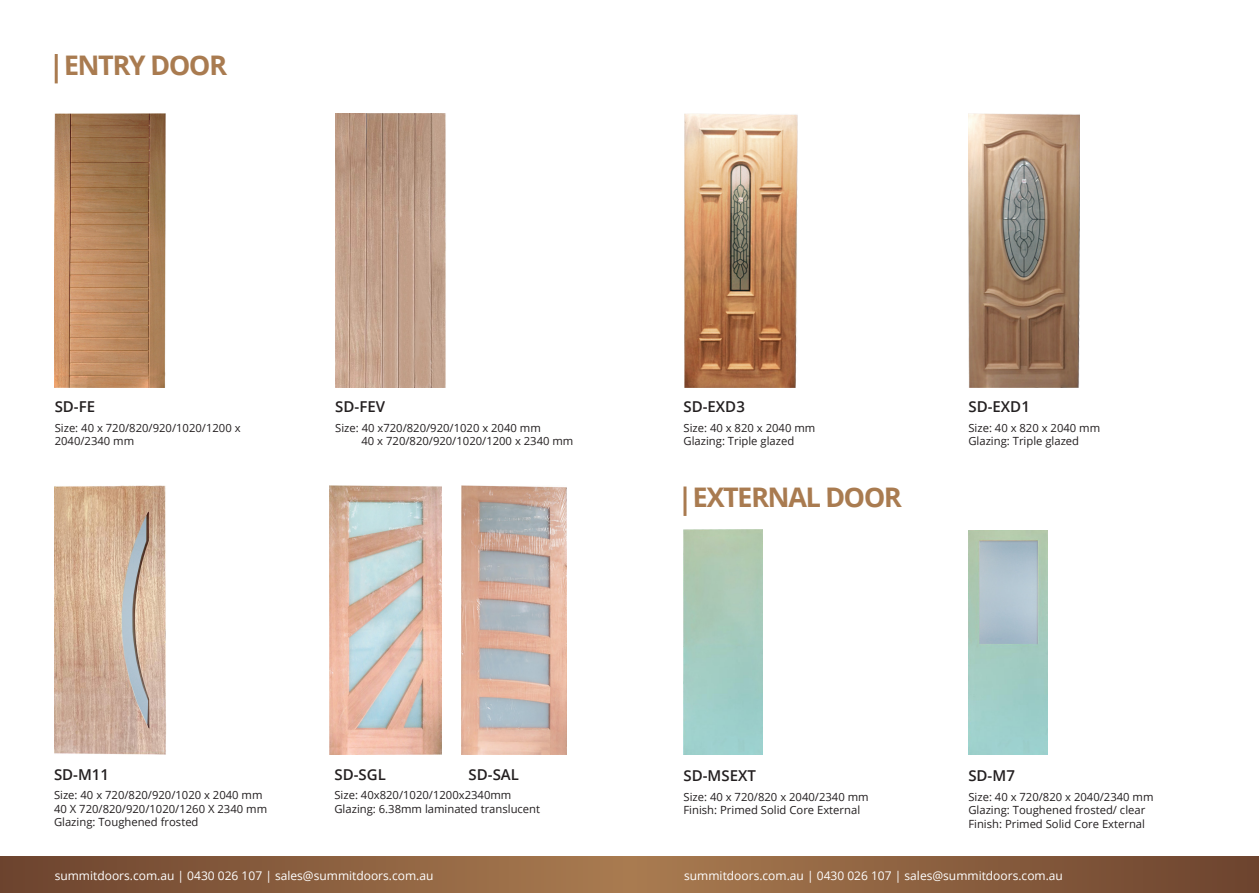
<style>
.page{position:relative;width:1259px;height:893px;background:#fff}
.page>*{position:absolute;margin:0;border:0;box-sizing:border-box;transform-origin:0 0}
.t1{font:700 27px "Open Sans";letter-spacing:-.05em;color:#a97b50}
.t2{font:600 15px "Open Sans";color:#231f20}
.t3{font:12px "Open Sans";color:#fff}
.t4{font:11.25px/13.5px "Open Sans";color:#231f20}
</style>
<div class="page">
<div style="left:0;top:857px;width:629px;height:36px;background:linear-gradient(to right,#6c432e,#a97b50)"></div>
<div style="left:629px;top:857px;width:629px;height:36px;background:linear-gradient(to right,#a97b50,#6d432e)"></div>
<hr style="left:55px;top:54px;width:3px;height:29px;background:#a97b50">
<img style="left:968px;top:113px;width:111px;height:274px">
<img style="left:335px;top:113px;width:111px;height:274px">
<img style="left:55px;top:113px;width:111px;height:274px">
<img style="left:684px;top:113px;width:113px;height:274px">
<img style="left:54px;top:485px;width:112px;height:270px">
<img style="left:330px;top:485px;width:112px;height:270px">
<img style="left:461px;top:485px;width:105px;height:270px">
<hr style="left:683px;top:486px;width:3px;height:30px;background:#a97b50">
<img style="left:683px;top:530px;width:79px;height:225px">
<img style="left:968px;top:530px;width:80px;height:225px">
<p class="t1" style="left:64px;top:46px;width:165px">ENTRY DOOR</p>
<p class="t2" style="left:55px;top:397px;width:42px">SD-FE</p>
<p class="t4" style="left:55px;top:420px;width:187px">Size: 40 x 720/820/920/1020/1200 x<br>2040/2340 mm</p>
<p class="t2" style="left:335px;top:397px;width:51px">SD-FEV</p>
<p class="t4" style="left:335px;top:420px;width:207px">Size: 40 x720/820/920/1020 x 2040 mm</p>
<p class="t4" style="left:361px;top:434px;width:213px">40 x 720/820/920/1020/1200 x 2340 mm</p>
<p class="t2" style="left:54px;top:764px;width:57px">SD-M11</p>
<p class="t4" style="left:54px;top:788px;width:210px">Size: 40 x 720/820/920/1020 x 2040 mm</p>
<p class="t4" style="left:54px;top:801px;width:215px">40 X 720/820/920/1020/1260 X 2340 mm</p>
<p class="t4" style="left:54px;top:815px;width:146px">Glazing: Toughened frosted</p>
<p class="t2" style="left:334px;top:764px;width:53px">SD-SGL</p>
<p class="t4" style="left:334px;top:788px;width:178px">Size: 40x820/1020/1200x2340mm</p>
<p class="t4" style="left:334px;top:801px;width:207px">Glazing: 6.38mm laminated translucent</p>
<p class="t2" style="left:468px;top:764px;width:52px">SD-SAL</p>
<p class="t2" style="left:683px;top:397px;width:63px">SD-EXD3</p>
<p class="t4" style="left:683px;top:420px;width:133px">Size: 40 x 820 x 2040 mm</p>
<p class="t4" style="left:683px;top:434px;width:112px">Glazing: Triple glazed</p>
<p class="t1" style="left:693px;top:478px;width:211px">EXTERNAL DOOR</p>
<p class="t2" style="left:968px;top:397px;width:63px">SD-EXD1</p>
<p class="t4" style="left:968px;top:420px;width:133px">Size: 40 x 820 x 2040 mm</p>
<p class="t4" style="left:968px;top:434px;width:112px">Glazing: Triple glazed</p>
<p class="t2" style="left:683px;top:766px;width:74px">SD-MSEXT</p>
<p class="t4" style="left:683px;top:789px;width:187px">Size: 40 x 720/820 x 2040/2340 mm</p>
<p class="t4" style="left:683px;top:803px;width:178px">Finish: Primed Solid Core External</p>
<p class="t2" style="left:968px;top:766px;width:48px">SD-M7</p>
<p class="t4" style="left:968px;top:789px;width:187px">Size: 40 x 720/820 x 2040/2340 mm</p>
<p class="t4" style="left:968px;top:803px;width:178px">Glazing: Toughened frosted/ clear</p>
<p class="t4" style="left:968px;top:816px;width:178px">Finish: Primed Solid Core External</p>
<p class="t3" style="left:55px;top:867px;width:380px">summitdoors.com.au | 0430 026 107 | sales@summitdoors.com.au</p>
<p class="t3" style="left:684px;top:867px;width:380px">summitdoors.com.au | 0430 026 107 | sales@summitdoors.com.au</p>
</div>
